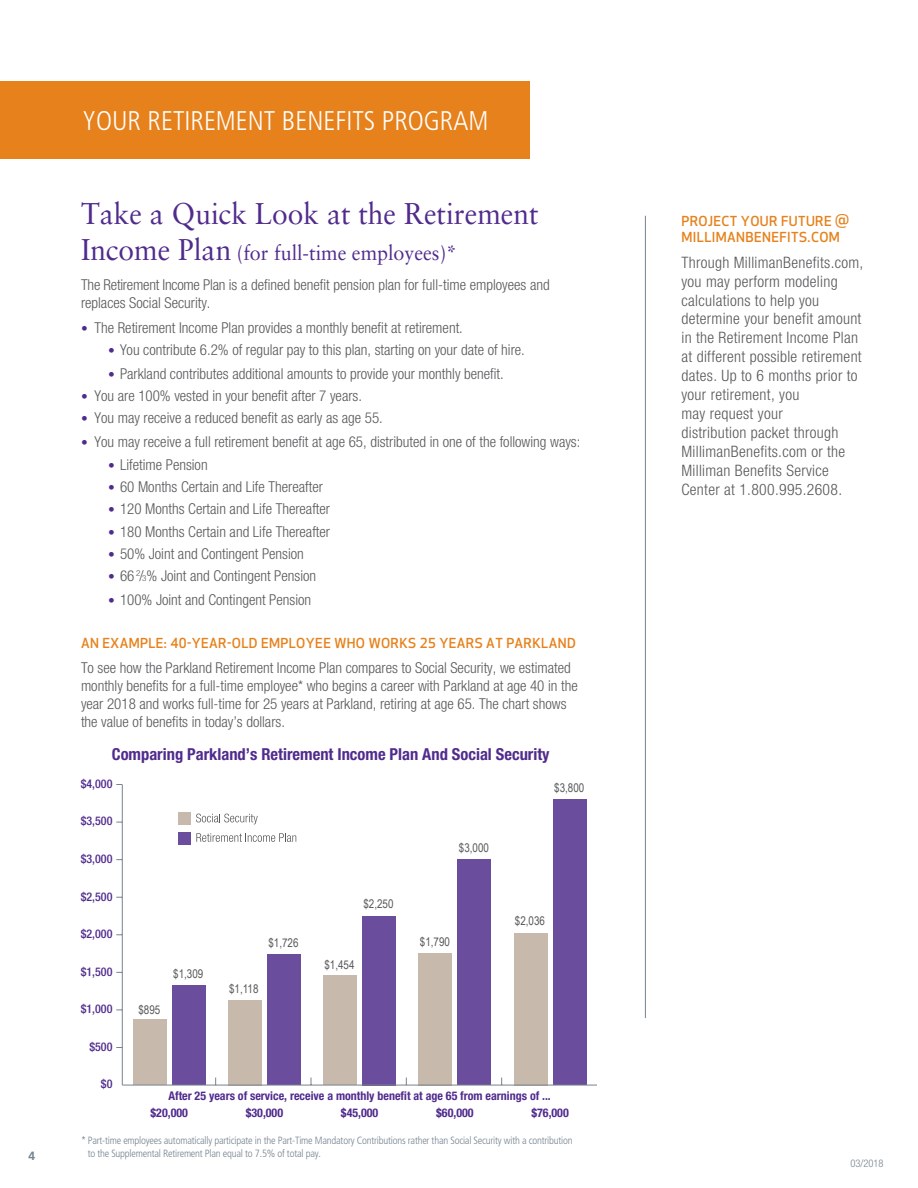
<style>
.page{position:relative;width:918px;height:1188px;background:#fff}
.page>*{position:absolute;margin:0;border:0;box-sizing:border-box;transform-origin:0 0}
.Body{font:30px "Sabon LT Std";color:#502b8d;scale:.94 1}
.Body-2{font:300 condensed 27px "Frutiger LT Std";color:#fff}
.Body-3{font:21px "Sabon LT Std";color:#502b8d;scale:.94 1}
.Body-4{font:700 condensed 16.5px "Helvetica Neue LT Std";color:#502b8d}
.t1{font:300 condensed 15.75px/18.9px "Helvetica Neue LT Std";letter-spacing:.02em;color:#57585a}
.t2{font:300 condensed 15px/18px "Helvetica Neue LT Std";color:#57585a}
.Body-5{font:500 13.5px/16.2px "Apex New";letter-spacing:.03em;color:#e6811b}
.Body-6{font:700 condensed 12px "Helvetica Neue LT Std";color:#502b8d}
.t3{font:12px "Arial Narrow";color:#57585a}
.t4{font:500 condensed 12px "Helvetica Neue LT Std";color:#502b8d}
.Body-7{font:700 12px "Frutiger LT Std";color:#76848f}
.Body-8{font:300 condensed 10.5px/12.6px "Frutiger LT Std";letter-spacing:-.02em;color:#76848f}
.t5{font:300 condensed 10.5px "Helvetica Neue LT Std";color:#76848f}
.s1{font-size:30px}
.s2{font-family:"Frutiger LT Std";font-size:13.5px;color:#502b8d}
.s3{font-size:8.25px}
</style>
<div class="page">
<div style="left:0;top:81px;width:529px;height:78px;background:#e6811b"></div>
<hr style="left:645px;top:216px;width:1px;height:802px;background:#76848f">
<svg style="left:196px;top:814px;width:62px;height:10px"></svg>
<svg style="left:196px;top:833px;width:100px;height:9px"></svg>
<div style="left:172px;top:986px;width:34px;height:99px;background:#6a4d9c"></div>
<div style="left:133px;top:1019px;width:34px;height:66px;background:#c7b9ac"></div>
<div style="left:267px;top:954px;width:34px;height:131px;background:#6a4d9c"></div>
<div style="left:228px;top:1000px;width:34px;height:85px;background:#c7b9ac"></div>
<div style="left:362px;top:916px;width:34px;height:169px;background:#6a4d9c"></div>
<div style="left:323px;top:976px;width:34px;height:109px;background:#c7b9ac"></div>
<div style="left:458px;top:860px;width:33px;height:225px;background:#6a4d9c"></div>
<div style="left:419px;top:953px;width:33px;height:132px;background:#c7b9ac"></div>
<div style="left:553px;top:800px;width:33px;height:285px;background:#6a4d9c"></div>
<div style="left:514px;top:933px;width:34px;height:152px;background:#c7b9ac"></div>
<hr style="left:122px;top:1085px;width:475px;height:1px;background:#76848f">
<hr style="left:122px;top:785px;width:1px;height:300px;background:#76848f">
<div style="left:178px;top:812px;width:12px;height:13px;background:#c7b9ac"></div>
<div style="left:178px;top:832px;width:12px;height:12px;background:#6a4d9c"></div>
<p class="Body-7" style="left:28px;top:1148px;width:8px">4</p>
<p class="Body-2" style="left:82px;top:105px;width:407px">YOUR RETIREMENT BENEFITS PROGRAM</p>
<p class="Body" style="left:81px;top:195px;width:488px">Take a Quick Look at the Retirement</p>
<p class="Body-3" style="left:81px;top:240px;width:402px"><span class="s1">Income Plan</span> (for full-time employees)*</p>
<p class="t2" style="left:81px;top:276px;width:470px">The Retirement Income Plan is a defined benefit pension plan for full-time employees and replaces Social Security.</p>
<p class="t2" style="left:81px;top:318px;width:383px"><span class="s2">•</span> The Retirement Income Plan provides a monthly benefit at retirement.</p>
<p class="t2" style="left:108px;top:341px;width:418px"><span class="s2">•</span> You contribute 6.2% of regular pay to this plan, starting on your date of hire.</p>
<p class="t2" style="left:108px;top:364px;width:397px"><span class="s2">•</span> Parkland contributes additional amounts to provide your monthly benefit.</p>
<p class="t2" style="left:81px;top:387px;width:283px"><span class="s2">•</span> You are 100% vested in your benefit after 7 years.</p>
<p class="t2" style="left:81px;top:409px;width:303px"><span class="s2">•</span> You may receive a reduced benefit as early as age 55.</p>
<p class="t2" style="left:81px;top:433px;width:501px"><span class="s2">•</span> You may receive a full retirement benefit at age 65, distributed in one of the following ways:</p>
<p class="t2" style="left:108px;top:455px;width:101px"><span class="s2">•</span> Lifetime Pension</p>
<p class="t2" style="left:108px;top:478px;width:216px"><span class="s2">•</span> 60 Months Certain and Life Thereafter</p>
<p class="t2" style="left:108px;top:500px;width:224px"><span class="s2">•</span> 120 Months Certain and Life Thereafter</p>
<p class="t2" style="left:108px;top:522px;width:224px"><span class="s2">•</span> 180 Months Certain and Life Thereafter</p>
<p class="t2" style="left:108px;top:544px;width:197px"><span class="s2">•</span> 50% Joint and Contingent Pension</p>
<p class="t2" style="left:108px;top:567px;width:210px"><span class="s2">•</span> 66 <sup>2</sup>/<span class="s3">3</span>% Joint and Contingent Pension</p>
<p class="t2" style="left:108px;top:591px;width:205px"><span class="s2">•</span> 100% Joint and Contingent Pension</p>
<p class="Body-5" style="left:81px;top:635px;width:496px">AN EXAMPLE: 40-YEAR-OLD EMPLOYEE WHO WORKS 25 YEARS AT PARKLAND</p>
<p class="t2" style="left:81px;top:659px;width:498px">To see how the Parkland Retirement Income Plan compares to Social Security, we estimated monthly benefits for a full-time employee* who begins a career with Parkland at age 40 in the year 2018 and works full-time for 25 years at Parkland, retiring at age 65. The chart shows the value of benefits in today’s dollars.</p>
<p class="Body-4" style="left:112px;top:744px;width:439px">Comparing Parkland’s Retirement Income Plan And Social Security</p>
<p class="t4" style="left:81px;top:776px;width:33px">$4,000</p>
<p class="t4" style="left:81px;top:814px;width:33px">$3,500</p>
<p class="t4" style="left:81px;top:852px;width:33px">$3,000</p>
<p class="t4" style="left:81px;top:889px;width:33px">$2,500</p>
<p class="t4" style="left:81px;top:927px;width:33px">$2,000</p>
<p class="t4" style="left:81px;top:964px;width:33px">$1,500</p>
<p class="t4" style="left:81px;top:1002px;width:33px">$1,000</p>
<p class="t4" style="left:89px;top:1039px;width:25px">$500</p>
<p class="t4" style="left:101px;top:1077px;width:13px">$0</p>
<p class="t3" style="left:138px;top:1001px;width:23px">$895</p>
<p class="t3" style="left:173px;top:965px;width:32px">$1,309</p>
<p class="t3" style="left:268px;top:934px;width:32px">$1,726</p>
<p class="t3" style="left:229px;top:980px;width:31px">$1,118</p>
<p class="t3" style="left:364px;top:895px;width:32px">$2,250</p>
<p class="t3" style="left:324px;top:956px;width:32px">$1,454</p>
<p class="t3" style="left:459px;top:839px;width:32px">$3,000</p>
<p class="t3" style="left:420px;top:933px;width:32px">$1,790</p>
<p class="t3" style="left:554px;top:779px;width:32px">$3,800</p>
<p class="t3" style="left:515px;top:912px;width:32px">$2,036</p>
<p class="Body-6" style="left:168px;top:1088px;width:384px">After 25 years of service, receive a monthly benefit at age 65 from earnings of ...</p>
<p class="Body-6" style="left:151px;top:1105px;width:39px">$20,000</p>
<p class="Body-6" style="left:246px;top:1105px;width:39px">$30,000</p>
<p class="Body-6" style="left:341px;top:1105px;width:39px">$45,000</p>
<p class="Body-6" style="left:436px;top:1105px;width:39px">$60,000</p>
<p class="Body-6" style="left:531px;top:1105px;width:39px">$76,000</p>
<p class="Body-8" style="left:88px;top:1134px;width:486px;text-indent:-7px">* Part-time employees automatically participate in the Part-Time Mandatory Contributions rather than Social Security with a contribution to the Supplemental Retirement Plan equal to 7.5% of total pay.</p>
<p class="Body-5" style="left:681px;top:213px;width:169px">PROJECT YOUR FUTURE @<br>MILLIMANBENEFITS.COM</p>
<p class="t1" style="left:681px;top:253px;width:183px">Through MillimanBenefits.com, you may perform modeling calculations to help you determine your benefit amount in the Retirement Income Plan at different possible retirement dates. Up to 6 months prior to your retirement, you<br>may request your<br>distribution packet through<br>MillimanBenefits.com or the<br>Milliman Benefits Service<br>Center at 1.800.995.2608.</p>
<p class="t5" style="left:851px;top:1157px;width:35px">03/2018</p>
</div>
